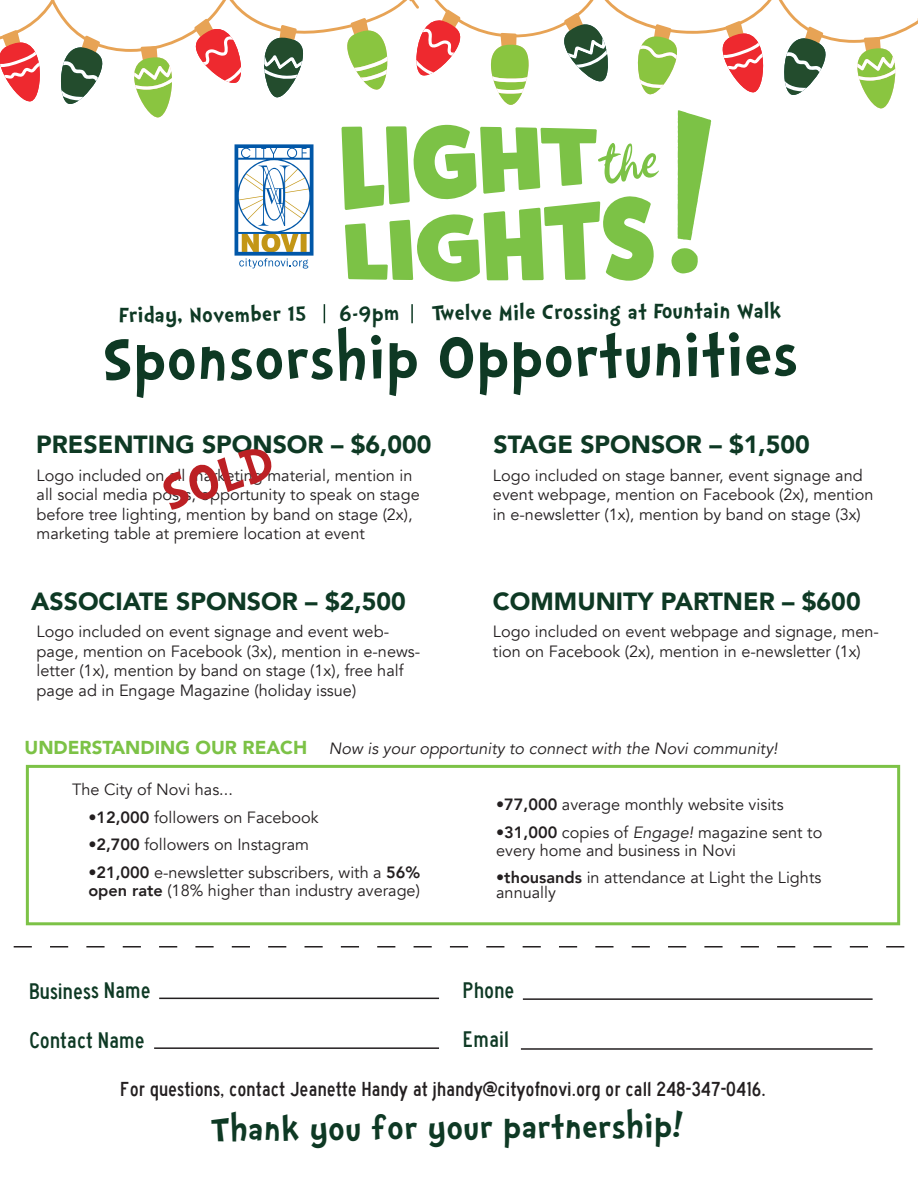
<style>
.page{position:relative;width:918px;height:1188px;background:#fff}
.page>*{position:absolute;margin:0;border:0;box-sizing:border-box;transform-origin:0 0}
.t1{font:700 73.05px "Doctor Soos";letter-spacing:-.01em;color:#0e3924}
.t2{font:700 61.8px "Doctor Soos";color:#bc2024}
.t3{font:58.05px "Summer Lovers";color:#7cc246}
.t4{font:700 40.5px "Doctor Soos";letter-spacing:-.01em;color:#0e3924}
.t5{font:700 26.1px "Doctor Soos";letter-spacing:-.01em;color:#0e3924}
.t6{font:900 24.75px "Avenir";color:#0e3924}
.t7{font:23.4px "Highway Gothic Narrow";letter-spacing:-.01em;color:#0e3924}
.t8{font:21px "Highway Gothic Narrow";color:#231f20}
.t9{font:900 18.75px "Avenir";color:#7cc246}
.t10{font:16.35px/19.5px "Avenir";color:#231f20}
.t11{font:italic 16.35px "Avenir";color:#231f20}
.s1{font-weight:800}
.s2{font-style:italic}
</style>
<div class="page">
<svg style="left:14px;top:946px;width:891px;height:2px"></svg>
<hr style="left:159px;top:998px;width:280px;height:1px;background:#231f20">
<hr style="left:154px;top:1047px;width:285px;height:2px;background:#231f20">
<hr style="left:523px;top:998px;width:350px;height:2px;background:#231f20">
<hr style="left:521px;top:1048px;width:352px;height:2px;background:#231f20">
<svg style="left:324px;top:304px;width:1px;height:19px"></svg>
<svg style="left:411px;top:304px;width:2px;height:19px"></svg>
<div style="left:26px;top:765px;width:874px;height:160px;border:3px solid #7cc246"></div>
<svg style="left:0;top:0;width:918px;height:282px"></svg>
<h3 class="t3" style="left:605px;top:132px;width:56px">the</h3>
<h3 class="t5" style="left:119px;top:299px;width:664px">Friday, November 15 6-9pm Twelve Mile Crossing at Fountain Walk</h3>
<h1 class="t1" style="left:102px;top:320px;width:698px">Sponsorship Opportunities</h1>
<h3 class="t6" style="left:36px;top:423px;width:397px">PRESENTING SPONSOR – $6,000</h3>
<h2 class="t2" style="left:153px;top:465px;width:117px;rotate:-18deg">SOLD</h2>
<p class="t10" style="left:37px;top:466px;width:385px">Logo included on all marketing material, mention in all social media posts, opportunity to speak on stage before tree lighting, mention by band on stage (2x), marketing table at premiere location at event</p>
<h3 class="t6" style="left:31px;top:580px;width:376px">ASSOCIATE SPONSOR – $2,500</h3>
<p class="t10" style="left:37px;top:622px;width:385px">Logo included on event signage and event web&shy;page, mention on Facebook (3x), mention in e-news&shy;letter (1x), mention by band on stage (1x), free half page ad in Engage Magazine (holiday issue)</p>
<h3 class="t6" style="left:494px;top:423px;width:318px">STAGE SPONSOR – $1,500</h3>
<p class="t10" style="left:493px;top:466px;width:382px">Logo included on stage banner, event signage and event webpage, mention on Facebook (2x), mention in e-newsletter (1x), mention by band on stage (3x)</p>
<h3 class="t6" style="left:493px;top:580px;width:369px">COMMUNITY PARTNER – $600</h3>
<p class="t10" style="left:493px;top:622px;width:388px">Logo included on event webpage and signage, men&shy;tion on Facebook (2x), mention in e-newsletter (1x)</p>
<p class="t9" style="left:25px;top:731px;width:284px">UNDERSTANDING OUR REACH</p>
<p class="t11" style="left:329px;top:738px;width:450px">Now is your opportunity to connect with the Novi community!</p>
<p class="t10" style="left:496px;top:795px;width:289px"><span class="s1">•77,000</span> average monthly website visits</p>
<p class="t10" style="left:496px;top:823px;width:328px;line-height:18px"><span class="s1">•31,000</span> copies of <span class="s2">Engage!</span> magazine sent to every home and business in Novi</p>
<p class="t10" style="left:496px;top:871px;width:327px;line-height:14.7px"><span class="s1">•thousands</span> in attendance at Light the Lights annually</p>
<p class="t10" style="left:72px;top:780px;width:162px">The City of Novi has...</p>
<p class="t10" style="left:88px;top:807px;width:232px"><span class="s1">•12,000</span> followers on Facebook</p>
<p class="t10" style="left:88px;top:835px;width:222px"><span class="s1">•2,700</span> followers on Instagram</p>
<p class="t10" style="left:88px;top:864px;width:334px;line-height:18px"><span class="s1">•21,000</span> e-newsletter subscribers, with a <span class="s1">56% open rate</span> (18% higher than industry average)</p>
<h3 class="t7" style="left:29px;top:978px;width:123px">Business Name</h3>
<h3 class="t7" style="left:463px;top:978px;width:53px">Phone</h3>
<h3 class="t7" style="left:29px;top:1028px;width:117px">Contact Name</h3>
<h3 class="t7" style="left:463px;top:1027px;width:48px">Email</h3>
<p class="t8" style="left:120px;top:1078px;width:647px">For questions, contact Jeanette Handy at jhandy@cityofnovi.org or call 248-347-0416.</p>
<h3 class="t4" style="left:211px;top:1107px;width:475px">Thank you for your partnership!</h3>
</div>
